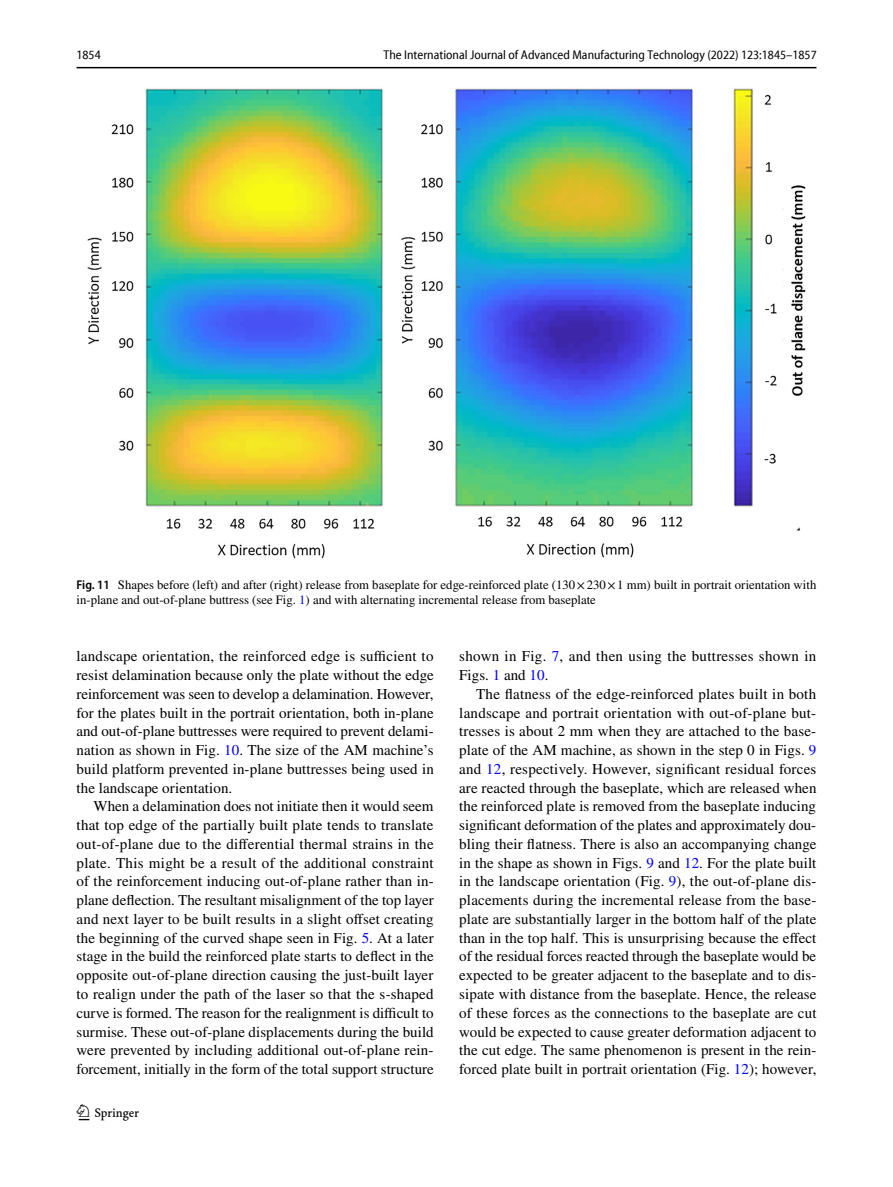
<style>
.page{position:relative;width:893px;height:1187px;background:#fff}
.page>*{position:absolute;margin:0;border:0;box-sizing:border-box;transform-origin:0 0}
.t1{font:22.5px "Springnew Regular 2";color:#000}
.t2{font:15px/18.8px "STIX";letter-spacing:.005em;color:#000;text-align:justify}
.t3{font:12.75px/15px "STIX";color:#000}
.t4{font:semi-condensed 12.75px "Myriad Pro Unic";color:#000}
.s1{font-family:"Myriad Pro";font-weight:600;font-stretch:semi-condensed}
.s2{color:#00f}
</style>
<div class="page">
<hr style="left:77px;top:67px;width:739px;height:1px;background:#000">
<img style="left:87px;top:88px;width:719px;height:471px">
<p class="t4" style="left:77px;top:50px;width:26px">1854</p>
<p class="t4" style="left:384px;top:50px;width:435px">The International Journal of Advanced Manufacturing Technology (2022) 123:1845–1857</p>
<p class="t3" style="left:77px;top:577px;width:741px"><span class="s1">Fig. 11</span> Shapes before (left) and after (right) release from baseplate for edge-reinforced plate (130×230×1 mm) built in portrait orientation with in-plane and out-of-plane buttress (see Fig. <span class="s2">1</span>) and with alternating incremental release from baseplate</p>
<p class="t2" style="left:77px;top:648px;width:359px">landscape orientation, the reinforced edge is sufficient to resist delamination because only the plate without the edge reinforcement was seen to develop a delamination. However, for the plates built in the portrait orientation, both in-plane and out-of-plane buttresses were required to prevent delami&shy;nation as shown in Fig. <span class="s2">10</span>. The size of the AM machine’s build platform prevented in-plane buttresses being used in the landscape orientation.</p>
<p class="t2" style="left:77px;top:798px;width:359px;text-indent:17px">When a delamination does not initiate then it would seem that top edge of the partially built plate tends to translate out-of-plane due to the differential thermal strains in the plate. This might be a result of the additional constraint of the reinforcement inducing out-of-plane rather than in&shy;plane deflection. The resultant misalignment of the top layer and next layer to be built results in a slight offset creating the beginning of the curved shape seen in Fig. <span class="s2">5</span>. At a later stage in the build the reinforced plate starts to deflect in the opposite out-of-plane direction causing the just-built layer to realign under the path of the laser so that the s-shaped curve is formed. The reason for the realignment is difficult to surmise. These out-of-plane displacements during the build were prevented by including additional out-of-plane rein&shy;forcement, initially in the form of the total support structure</p>
<h1 class="t1" style="left:79px;top:1104px;width:62px">1 3</h1>
<p class="t2" style="left:459px;top:648px;width:359px">shown in Fig. <span class="s2">7</span>, and then using the buttresses shown in<br>Figs. <span class="s2">1</span> and <span class="s2">10</span>.</p>
<p class="t2" style="left:459px;top:685px;width:359px;text-indent:17px">The flatness of the edge-reinforced plates built in both landscape and portrait orientation with out-of-plane but&shy;tresses is about 2 mm when they are attached to the base&shy;plate of the AM machine, as shown in the step 0 in Figs. <span class="s2">9 </span>and <span class="s2">12</span>, respectively. However, significant residual forces are reacted through the baseplate, which are released when the reinforced plate is removed from the baseplate inducing significant deformation of the plates and approximately dou&shy;bling their flatness. There is also an accompanying change in the shape as shown in Figs. <span class="s2">9</span> and <span class="s2">12</span>. For the plate built in the landscape orientation (Fig. <span class="s2">9</span>), the out-of-plane dis&shy;placements during the incremental release from the base&shy;plate are substantially larger in the bottom half of the plate than in the top half. This is unsurprising because the effect of the residual forces reacted through the baseplate would be expected to be greater adjacent to the baseplate and to dis&shy;sipate with distance from the baseplate. Hence, the release of these forces as the connections to the baseplate are cut would be expected to cause greater deformation adjacent to the cut edge. The same phenomenon is present in the rein&shy;forced plate built in portrait orientation (Fig. <span class="s2">12</span>); however,</p>
</div>
